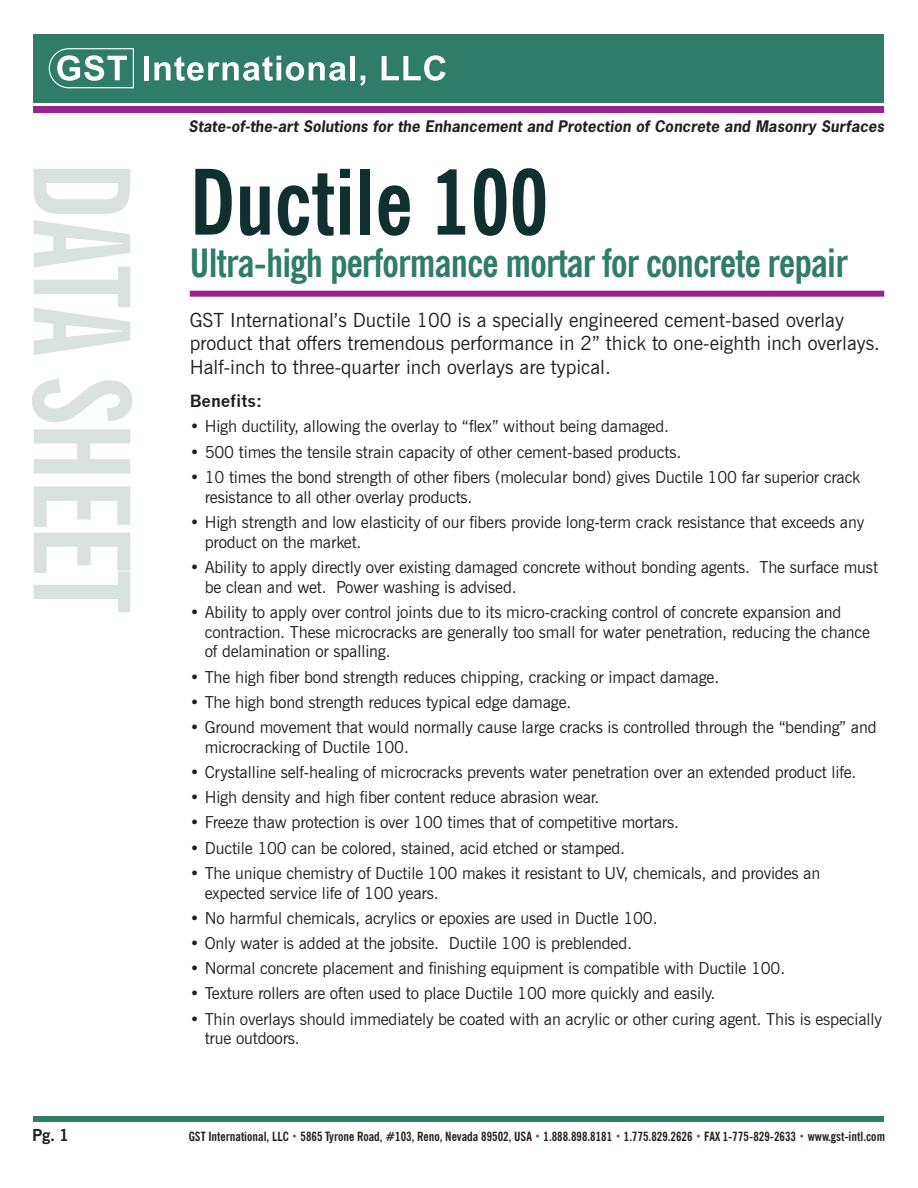
<style>
.page{position:relative;width:918px;height:1188px;background:#fff}
.page>*{position:absolute;margin:0;border:0;box-sizing:border-box;transform-origin:0 0}
.t1{font:700 extra-condensed 133.5px "News Gothic BT";letter-spacing:-.025em;color:#d9e2df}
.t2{font:700 condensed 90px "News Gothic BT";color:#10302f}
.t3{font:700 condensed 39px "News Gothic BT";letter-spacing:-.02em;color:#2f7c68}
.t4{font:19.5px/23.4px "News Gothic BT";color:#231f20}
.t5{font:16.5px/19.8px "News Gothic BT";letter-spacing:-.01em;color:#231f20}
.t6{font:700 16.5px "News Gothic";color:#231f20}
.t7{font:700 16.5px "News Gothic BT";color:#231f20}
.t8{font:italic 700 15px "News Gothic Std";letter-spacing:.01em;color:#231f20}
.t9{font:700 condensed 12.75px "News Gothic BT";color:#231f20}
.s1{font-size:10.5px;color:#2f7c68}
</style>
<div class="page">
<div style="left:34px;top:34px;width:850px;height:69px;background:#2f7c68"></div>
<div style="left:144px;top:56px;width:5px;height:24px;background:#fff"></div>
<svg style="left:154px;top:56px;width:192px;height:25px"></svg>
<div style="left:350px;top:56px;width:5px;height:24px;background:#fff"></div>
<svg style="left:360px;top:76px;width:5px;height:10px"></svg>
<svg style="left:382px;top:55px;width:64px;height:26px"></svg>
<svg style="left:49px;top:48px;width:85px;height:40px"></svg>
<div style="left:34px;top:107px;width:850px;height:6px;background:#99248e"></div>
<div style="left:34px;top:1116px;width:850px;height:6px;background:#2f7c68"></div>
<div style="left:190px;top:291px;width:694px;height:6px;background:#99248e"></div>
<h1 class="t1" style="left:162px;top:161px;width:454px;rotate:90deg">DATA SHEET</h1>
<p class="t8" style="left:189px;top:117px;width:697px">State-of-the-art Solutions for the Enhancement and Protection of Concrete and Masonry Surfaces</p>
<h2 class="t2" style="left:190px;top:147px;width:360px">Ductile 100</h2>
<h3 class="t3" style="left:190px;top:239px;width:660px">Ultra-high performance mortar for concrete repair</h3>
<p class="t4" style="left:190px;top:308px;width:692px">GST International’s Ductile 100 is a specially engineered cement-based overlay product that offers tremendous performance in 2” thick to one-eighth inch overlays.<br>Half-inch to three-quarter inch overlays are typical.</p>
<p class="t6" style="left:190px;top:391px;width:74px">Benefits:</p>
<p class="t5" style="left:190px;top:416px;width:481px">• High ductility, allowing the overlay to “flex” without being damaged.</p>
<p class="t5" style="left:190px;top:442px;width:493px">• 500 times the tensile strain capacity of other cement-based products.</p>
<p class="t5" style="left:205px;top:467px;width:657px;text-indent:-15px">• 10 times the bond strength of other fibers (molecular bond) gives Ductile 100 far superior crack resistance to all other overlay products.</p>
<p class="t5" style="left:205px;top:512px;width:661px;text-indent:-15px">• High strength and low elasticity of our fibers provide long-term crack resistance that exceeds any product on the market.</p>
<p class="t5" style="left:205px;top:557px;width:675px;text-indent:-15px">• Ability to apply directly over existing damaged concrete without bonding agents. The surface must be clean and wet. Power washing is advised.</p>
<p class="t5" style="left:205px;top:602px;width:667px;text-indent:-15px">• Ability to apply over control joints due to its micro-cracking control of concrete expansion and contraction. These microcracks are generally too small for water penetration, reducing the chance of delamination or spalling.</p>
<p class="t5" style="left:190px;top:667px;width:531px">• The high fiber bond strength reduces chipping, cracking or impact damage.</p>
<p class="t5" style="left:190px;top:692px;width:383px">• The high bond strength reduces typical edge damage.</p>
<p class="t5" style="left:205px;top:717px;width:673px;text-indent:-15px">• Ground movement that would normally cause large cracks is controlled through the “bending” and microcracking of Ductile 100.</p>
<p class="t5" style="left:190px;top:762px;width:668px">• Crystalline self-healing of microcracks prevents water penetration over an extended product life.</p>
<p class="t5" style="left:190px;top:787px;width:411px">• High density and high fiber content reduce abrasion wear.</p>
<p class="t5" style="left:190px;top:812px;width:491px">• Freeze thaw protection is over 100 times that of competitive mortars.</p>
<p class="t5" style="left:190px;top:838px;width:437px">• Ductile 100 can be colored, stained, acid etched or stamped.</p>
<p class="t5" style="left:205px;top:863px;width:617px;text-indent:-15px">• The unique chemistry of Ductile 100 makes it resistant to UV, chemicals, and provides an expected service life of 100 years.</p>
<p class="t5" style="left:190px;top:908px;width:469px">• No harmful chemicals, acrylics or epoxies are used in Ductle 100.</p>
<p class="t5" style="left:190px;top:933px;width:444px">• Only water is added at the jobsite. Ductile 100 is preblended.</p>
<p class="t5" style="left:190px;top:958px;width:597px">• Normal concrete placement and finishing equipment is compatible with Ductile 100.</p>
<p class="t5" style="left:190px;top:983px;width:527px">• Texture rollers are often used to place Ductile 100 more quickly and easily.</p>
<p class="t5" style="left:205px;top:1009px;width:679px;text-indent:-15px">• Thin overlays should immediately be coated with an acrylic or other curing agent. This is especially true outdoors.</p>
<p class="t7" style="left:32px;top:1125px;width:39px">Pg. 1</p>
<p class="t9" style="left:189px;top:1128px;width:698px">GST International, LLC <span class="s1">•</span> 5865 Tyrone Road, #103, Reno, Nevada 89502, USA <span class="s1">•</span> 1.888.898.8181 <span class="s1">•</span> 1.775.829.2626 <span class="s1">•</span> FAX 1-775-829-2633 <span class="s1">•</span> www.gst-intl.com</p>
</div>
